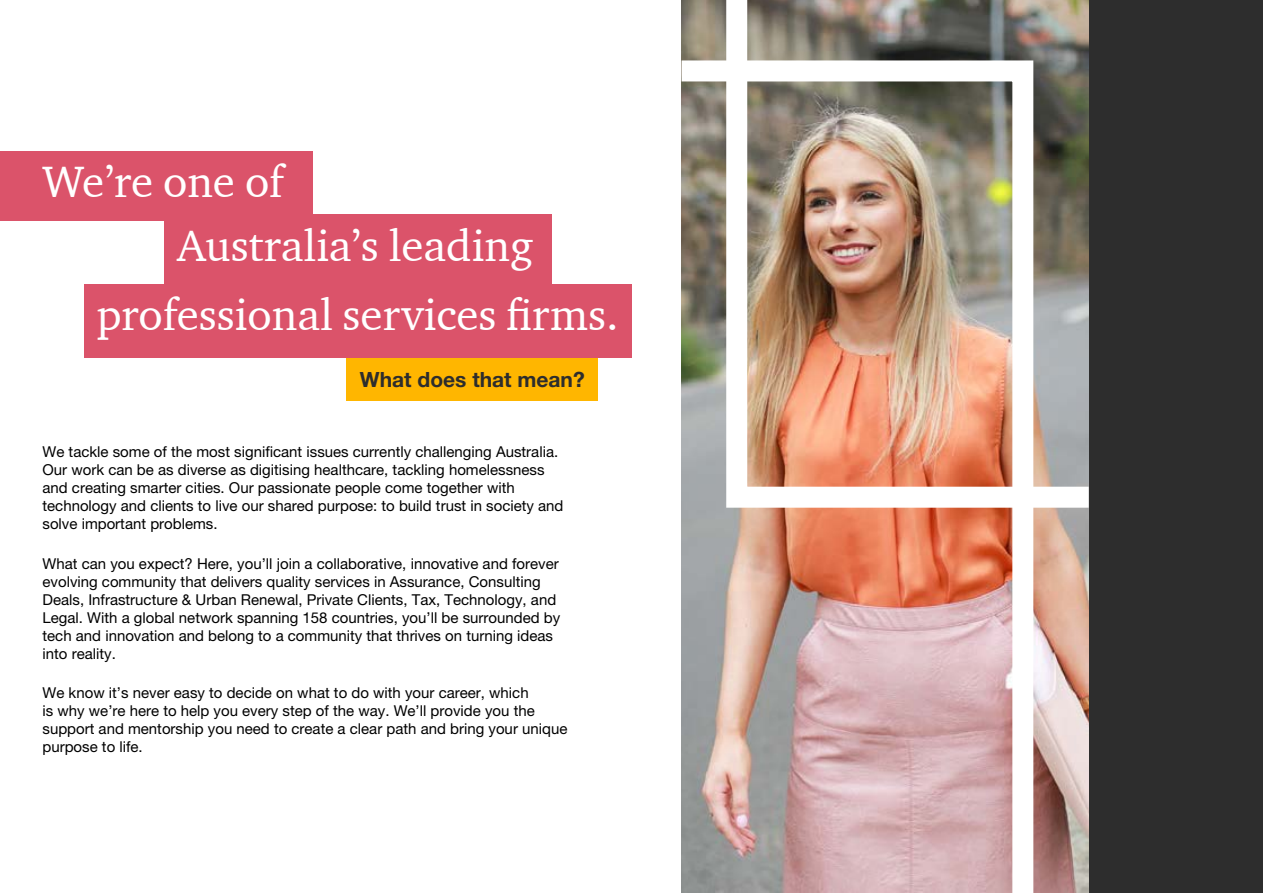
<style>
.page{position:relative;width:1263px;height:893px;background:#fff}
.page>*{position:absolute;margin:0;border:0;box-sizing:border-box;transform-origin:0 0}
.t1{font:45px/63.6px "Charter ITC";color:#fff}
.t2{font:700 21px "Helvetica Neue";color:#2d2d2d}
.t3{font:15px/18px "Helvetica Neue";color:#000}
</style>
<div class="page">
<div style="left:1089px;top:0;width:174px;height:893px;background:#2d2d2d"></div>
<img style="left:681px;top:0;width:408px;height:893px">
<img style="left:681px;top:50px;width:363px;height:843px">
<img style="left:716px;top:0;width:373px;height:518px">
<div style="left:347px;top:357px;width:251px;height:43px;background:#ffb600"></div>
<div style="left:0;top:151px;width:313px;height:70px;background:#db536a"></div>
<div style="left:164px;top:215px;width:387px;height:71px;background:#db536a"></div>
<div style="left:84px;top:284px;width:547px;height:73px;background:#db536a"></div>
<h1 class="t1" style="left:177px;top:149px;width:358px;text-indent:-134px">We’re one of<br>Australia’s leading</h1>
<h1 class="t1" style="left:97px;top:282px;width:523px">professional services firms.</h1>
<h2 class="t2" style="left:360px;top:366px;width:226px">What does that mean?</h2>
<p class="t3" style="left:43px;top:443px;width:522px">We tackle some of the most significant issues currently challenging Australia.<br>Our work can be as diverse as digitising healthcare, tackling homelessness and creating smarter cities. Our passionate people come together with technology and clients to live our shared purpose: to build trust in society and solve important problems.</p>
<p class="t3" style="left:43px;top:554px;width:519px">What can you expect? Here, you’ll join a collaborative, innovative and forever evolving community that delivers quality services in Assurance, Consulting Deals, Infrastructure &amp; Urban Renewal, Private Clients, Tax, Technology, and Legal. With a global network spanning 158 countries, you’ll be surrounded by tech and innovation and belong to a community that thrives on turning ideas into reality.</p>
<p class="t3" style="left:43px;top:683px;width:526px">We know it’s never easy to decide on what to do with your career, which<br>is why we’re here to help you every step of the way. We’ll provide you the support and mentorship you need to create a clear path and bring your unique purpose to life.</p>
</div>
